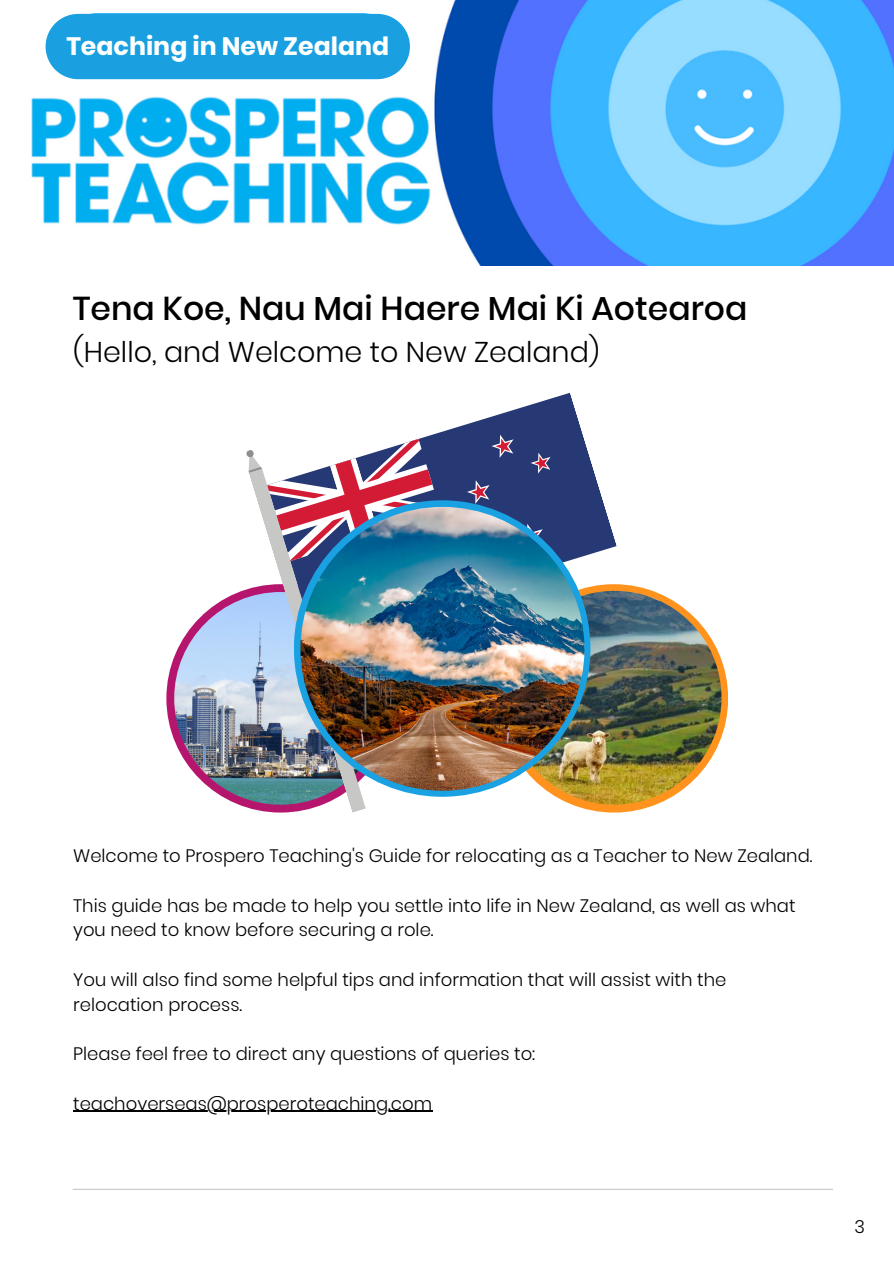
<style>
.page{position:relative;width:894px;height:1264px;background:#fff}
.page>*{position:absolute;margin:0;border:0;box-sizing:border-box;transform-origin:0 0}
.t1{font:500 33px "Poppins";color:#000}
.t2{font:300 28.5px "Poppins";color:#000}
.t3{font:700 25.2px "Poppins";color:#fffffe}
.t4{font:300 18px/24.8px "Poppins";color:#000}
</style>
<div class="page">
<hr style="left:73px;top:1188px;width:759px;height:1px;background:#c7c8c6">
<div style="left:166px;top:584px;width:229px;height:228px;background:#b6156e;border-radius:50%"></div>
<img style="left:174px;top:592px;width:213px;height:212px;border-radius:50%">
<svg style="left:499px;top:584px;width:229px;height:228px;background:#f69322"></svg>
<img style="left:507px;top:591px;width:214px;height:213px;border-radius:50%">
<svg style="left:418px;top:393px;width:198px;height:245px;fill:#273975"></svg>
<svg style="left:489px;top:431px;width:28px;height:28px"></svg>
<svg style="left:528px;top:449px;width:26px;height:25px"></svg>
<svg style="left:464px;top:477px;width:29px;height:28px"></svg>
<svg style="left:517px;top:520px;width:30px;height:23px"></svg>
<img style="left:243px;top:439px;width:198px;height:373px">
<div style="left:294px;top:500px;width:296px;height:296px;background:#1aa1e2;border-radius:50%"></div>
<img style="left:300px;top:507px;width:284px;height:283px;border-radius:50%">
<hr style="left:73px;top:1110px;width:359px;height:1px;background:#000">
<img style="left:31px;top:0;width:862px;height:266px">
<div style="left:46px;top:14px;width:364px;height:65px;background:#1aa0e0"></div>
<p class="t3" style="left:66px;top:29px;width:324px">Teaching in New Zealand</p>
<h2 class="t1" style="left:73px;top:285px;width:676px">Tena Koe, Nau Mai Haere Mai Ki Aotearoa</h2>
<p class="t2" style="left:73px;top:332px;width:528px">(Hello, and Welcome to New Zealand)</p>
<p class="t4" style="left:73px;top:843px;width:740px">Welcome to Prospero Teaching's Guide for relocating as a Teacher to New Zealand.</p>
<p class="t4" style="left:73px;top:892px;width:723px">This guide has be made to help you settle into life in New Zealand, as well as what you need to know before securing a role.</p>
<p class="t4" style="left:73px;top:967px;width:654px">You will also find some helpful tips and information that will assist with the relocation process.</p>
<p class="t4" style="left:73px;top:1041px;width:463px">Please feel free to direct any questions of queries to:</p>
<p class="t4" style="left:73px;top:1090px;width:360px">teachoverseas@prosperoteaching.com</p>
<h1 class="t4" style="left:854px;top:1213px;width:12px">3</h1>
</div>
